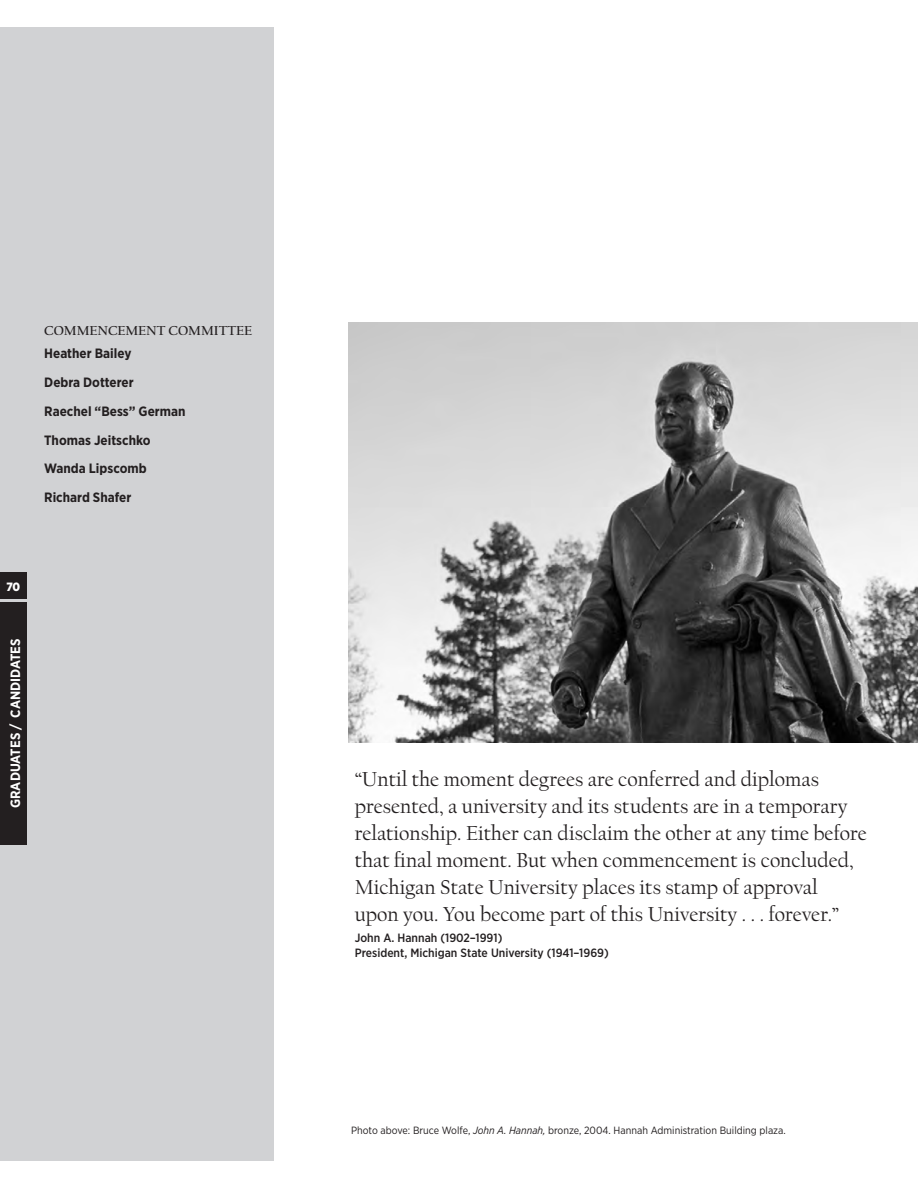
<style>
.page{position:relative;width:918px;height:1188px;background:#fff}
.page>*{position:absolute;margin:0;border:0;box-sizing:border-box;transform-origin:0 0}
.t1{font:21px/27px "Californian FB";color:#231f20}
.t2{font:700 13.5px/28.8px "Gotham Narrow";color:#231f20}
.t3{font:700 13.5px "Californian FB";color:#231f20}
.t4{font:700 13.5px "Gotham Narrow";color:#fff}
.t5{font:500 12px/15px "Gotham Narrow";color:#231f20}
.t6{font:900 12px "Gotham Narrow";color:#fff}
.t7{font:10.5px "Gotham Narrow";color:#231f20}
.s1{font-style:italic}
</style>
<div class="page">
<div style="left:0;top:27px;width:274px;height:1134px;background:#d1d2d4"></div>
<div style="left:0;top:602px;width:27px;height:243px;background:#231f20"></div>
<div style="left:0;top:572px;width:27px;height:27px;background:#231f20"></div>
<img style="left:348px;top:322px;width:570px;height:420px">
<h5 class="t3" style="left:44px;top:322px;width:209px">COMMENCEMENT COMMITTEE</h5>
<p class="t2" style="left:44px;top:339px;width:143px">Heather Bailey<br>Debra Dotterer<br>Raechel “Bess” German<br>Thomas Jeitschko<br>Wanda Lipscomb<br>Richard Shafer</p>
<p class="t6" style="left:6px;top:578px;width:15px">70</p>
<p class="t4" style="left:7px;top:808px;width:171px;rotate:-90deg">GRADUATES / CANDIDATES</p>
<h3 class="t1" style="left:355px;top:766px;width:514px">“Until the moment degrees are conferred and diplomas presented, a university and its students are in a temporary relationship. Either can disclaim the other at any time before that fnal moment. But when commencement is concluded, Michigan State University places its stamp of approval upon you. You become part of this University . . . forever.”</h3>
<p class="t5" style="left:355px;top:930px;width:255px">John A. Hannah (1902–1991)<br>President, Michigan State University (1941–1969)</p>
<p class="t7" style="left:351px;top:1124px;width:436px">Photo above: Bruce Wolfe, <span class="s1">John A. Hannah,</span> bronze, 2004. Hannah Administration Building plaza.</p>
</div>
